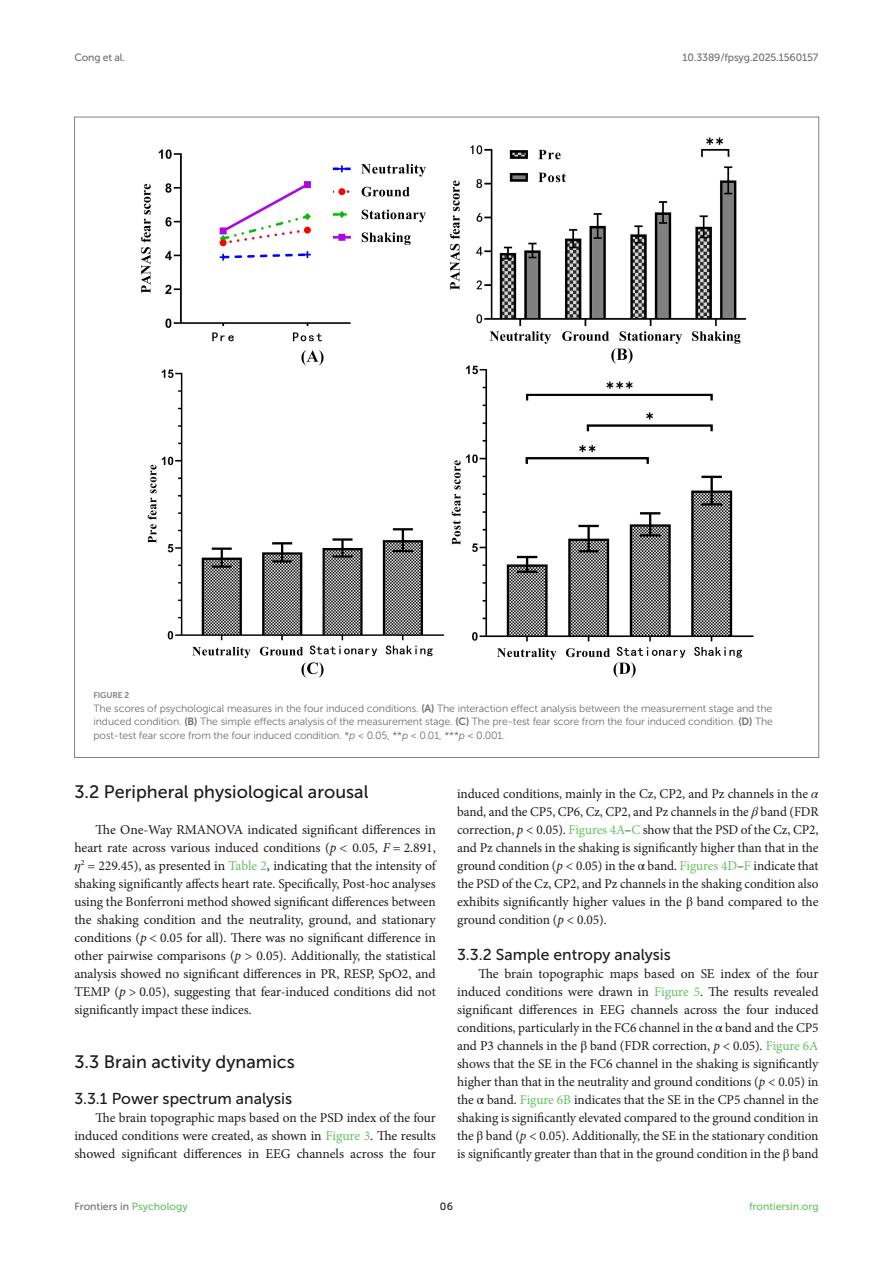
<style>
.page{position:relative;width:893px;height:1263px;background:#fff}
.page>*{position:absolute;margin:0;border:0;box-sizing:border-box;transform-origin:0 0}
.HEAD_2{font:18px "Museo Sans 500";color:#1b1c1b}
.HEAD_3_after_HEAD_2{font:15.75px "Museo Sans 500";color:#1b1c1b}
.HEAD_3{font:15.75px "Museo Sans 500";color:#1b1c1b}
.TEXT{font:13.5px/18px "Minion Pro";letter-spacing:-.005em;color:#1b1c1b;text-align:justify}
.FIG_LEG{font:10.5px/13.5px "Museo Sans 300";letter-spacing:-.01em;color:#706f70;text-align:justify}
.t1{font:10.5px "Museo Sans 500";letter-spacing:-.015em;color:#706f70}
.t2{font:10.5px "Museo Sans 500";color:#65c161}
.t3{font:10.5px "Museo Sans 500";color:#1b1c1b}
.FIG_HD{font:8.25px "Museo Sans 700";letter-spacing:-.01em;color:#7e7f7f}
.s1{font-family:"Museo Sans 700"}
.s2{font-style:italic}
.s3{font-family:"STIX General";font-style:italic}
.s4{color:#65c161}
.s5{font-family:"STIX General"}
</style>
<div class="page">
<img style="left:140px;top:137px;width:614px;height:541px">
<p class="t1" style="left:74px;top:51px;width:52px">Cong et al.</p>
<p class="t1" style="left:683px;top:51px;width:137px">10.3389/fpsyg.2025.1560157</p>
<p class="FIG_HD" style="left:94px;top:691px;width:37px">FIGURE 2</p>
<p class="FIG_LEG" style="left:94px;top:701px;width:681px">The scores of psychological measures in the four induced conditions. <span class="s1">(A)</span> The interaction effect analysis between the measurement stage and the induced condition. <span class="s1">(B)</span> The simple effects analysis of the measurement stage. <span class="s1">(C)</span> The pre-test fear score from the four induced condition. <span class="s1">(D)</span> The post-test fear score from the four induced condition. *<span class="s2">p</span> &lt; 0.05, **<span class="s2">p</span> &lt; 0.01, ***<span class="s2">p</span> &lt; 0.001.</p>
<p class="HEAD_2" style="left:74px;top:782px;width:296px">3.2 Peripheral physiological arousal</p>
<p class="TEXT" style="left:74px;top:821px;width:363px;text-indent:21px">The One-Way RMANOVA indicated significant differences in heart rate across various induced conditions (<span class="s2">p &lt;</span> 0.05, <span class="s2">F</span> = 2.891, <span class="s3">η</span><sup>2</sup> = 229.45), as presented in <span class="s4">Table 2</span>, indicating that the intensity of shaking significantly affects heart rate. Specifically, Post-hoc analyses using the Bonferroni method showed significant differences between the shaking condition and the neutrality, ground, and stationary conditions (<span class="s2">p</span> &lt; 0.05 for all). There was no significant difference in other pairwise comparisons (<span class="s2">p &gt;</span> 0.05). Additionally, the statistical analysis showed no significant differences in PR, RESP, SpO2, and TEMP (<span class="s2">p</span> &gt; 0.05), suggesting that fear-induced conditions did not significantly impact these indices.</p>
<p class="HEAD_2" style="left:74px;top:1052px;width:222px">3.3 Brain activity dynamics</p>
<p class="HEAD_3_after_HEAD_2" style="left:74px;top:1090px;width:219px">3.3.1 Power spectrum analysis</p>
<p class="TEXT" style="left:74px;top:1109px;width:363px;text-indent:21px">The brain topographic maps based on the PSD index of the four induced conditions were created, as shown in <span class="s4">Figure 3</span>. The results showed significant differences in EEG channels across the four</p>
<p class="TEXT" style="left:457px;top:785px;width:363px">induced conditions, mainly in the Cz, CP2, and Pz channels in the <span class="s3">α </span>band, and the CP5, CP6, Cz, CP2, and Pz channels in the <span class="s3">β</span> band (FDR correction, <span class="s2">p</span> &lt; 0.05). <span class="s4">Figures 4A</span>–<span class="s4">C</span> show that the PSD of the Cz, CP2, and Pz channels in the shaking is significantly higher than that in the ground condition (<span class="s2">p</span> &lt; 0.05) in the <span class="s5">α</span> band. <span class="s4">Figures 4D</span>–<span class="s4">F</span> indicate that the PSD of the Cz, CP2, and Pz channels in the shaking condition also exhibits significantly higher values in the <span class="s5">β</span> band compared to the ground condition (<span class="s2">p</span> &lt; 0.05).</p>
<p class="HEAD_3" style="left:457px;top:946px;width:215px">3.3.2 Sample entropy analysis</p>
<p class="TEXT" style="left:457px;top:965px;width:363px;text-indent:21px">The brain topographic maps based on SE index of the four induced conditions were drawn in <span class="s4">Figure 5</span>. The results revealed significant differences in EEG channels across the four induced conditions, particularly in the FC6 channel in the <span class="s5">α</span> band and the CP5 and P3 channels in the <span class="s5">β</span> band (FDR correction, <span class="s2">p</span> &lt; 0.05). <span class="s4">Figure 6A </span>shows that the SE in the FC6 channel in the shaking is significantly higher than that in the neutrality and ground conditions (<span class="s2">p</span> &lt; 0.05) in the <span class="s5">α</span> band. <span class="s4">Figure 6B</span> indicates that the SE in the CP5 channel in the shaking is significantly elevated compared to the ground condition in the <span class="s5">β</span> band (<span class="s2">p</span> &lt; 0.05). Additionally, the SE in the stationary condition is significantly greater than that in the ground condition in the <span class="s5">β</span> band</p>
<p class="t1" style="left:74px;top:1200px;width:115px">Frontiers in <span class="s4">Psychology</span></p>
<p class="t3" style="left:440px;top:1200px;width:15px">06</p>
<p class="t2" style="left:749px;top:1200px;width:71px">frontiersin.org</p>
</div>
